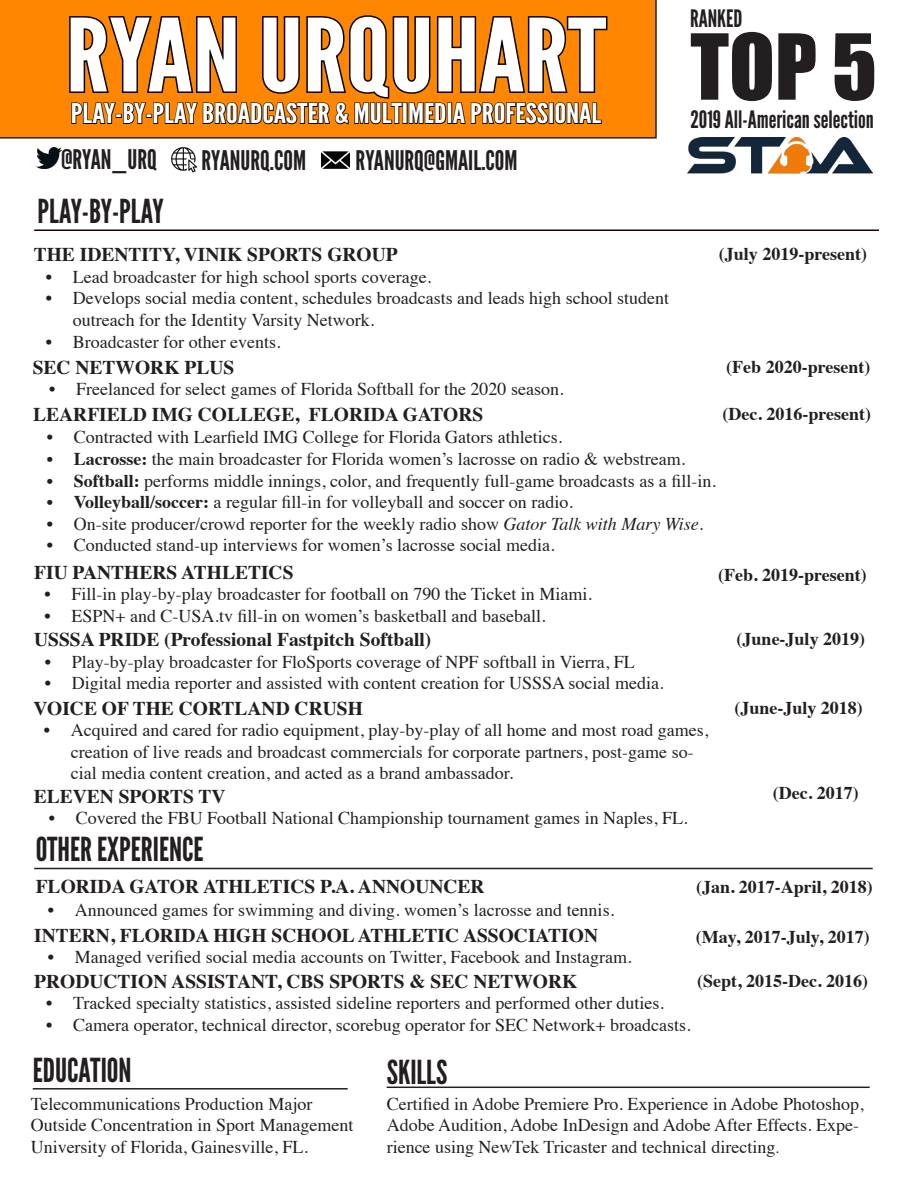
<style>
.page{position:relative;width:918px;height:1188px;background:#fff}
.page>*{position:absolute;margin:0;border:0;box-sizing:border-box;transform-origin:0 0}
.t1{font:100.5px "League Gothic";color:#fff;scale:1.2 1}
.t2{font:84px "Impact";color:#231f20}
.t3{font:33px "League Gothic";color:#231f20}
.t4{font:27.3px "League Gothic";color:#fff;scale:1.21 1}
.t5{font:27px "League Gothic";color:#231f20}
.t6{font:24px "League Gothic";color:#231f20}
.t7{font:700 19.5px "Times";color:#231f20}
.t8{font:18px/21.6px "Times";color:#231f20}
.t9{font:700 18px "Times";color:#231f20}
.s1{font-weight:700}
.s2{font-style:italic}
.s3{font-size:15px}
</style>
<div class="page">
<hr style="left:34px;top:230px;width:845px;height:1px;background:#1b0000">
<hr style="left:34px;top:868px;width:839px;height:1px;background:#231f20">
<hr style="left:33px;top:1088px;width:315px;height:2px;background:#231f20">
<hr style="left:387px;top:1087px;width:483px;height:1px;background:#231f20">
<img style="left:36px;top:148px;width:26px;height:21px">
<img style="left:322px;top:151px;width:27px;height:18px">
<img style="left:171px;top:147px;width:26px;height:26px">
<img style="left:687px;top:137px;width:186px;height:37px">
<div style="left:0;top:0;width:657px;height:139px;background:#ff8600"></div>
<svg style="left:68px;top:14px;width:541px;height:119px;background:#bf6500"></svg>
<p class="t1" style="left:66px;top:-4px;width:452px">RYAN URQUHART</p>
<p class="t4" style="left:71px;top:97px;width:440px">PLAY-BY-PLAY BROADCASTER &amp; MULTIMEDIA PROFESSIONAL</p>
<p class="t5" style="left:61px;top:143px;width:97px">@RYAN_URQ</p>
<p class="t5" style="left:202px;top:144px;width:106px">RYANURQ.COM</p>
<p class="t5" style="left:356px;top:144px;width:163px">RYANURQ@GMAIL.COM</p>
<p class="t3" style="left:38px;top:191px;width:128px">PLAY-BY-PLAY</p>
<p class="t7" style="left:34px;top:236px;width:365px">THE IDENTITY, VINIK SPORTS GROUP</p>
<p class="t8" style="left:46px;top:264px;width:387px">• Lead broadcaster for high school sports coverage.</p>
<p class="t8" style="left:73px;top:286px;width:598px;text-indent:-27px">• Develops social media content, schedules broadcasts and leads high school student outreach for the Identity Varsity Network.</p>
<p class="t8" style="left:46px;top:329px;width:236px">• Broadcaster for other events.</p>
<p class="t7" style="left:33px;top:349px;width:203px">SEC NETWORK PLUS</p>
<p class="t8" style="left:49px;top:377px;width:516px">• Freelanced for select games of Florida Softball for the 2020 season.</p>
<p class="t6" style="left:690px;top:4px;width:54px">RANKED</p>
<p class="t2" style="left:690px;top:2px;width:188px">TOP 5</p>
<p class="t6" style="left:690px;top:105px;width:185px">2019 All-American selection</p>
<p class="t9" style="left:719px;top:237px;width:150px">(July 2019-present)</p>
<p class="t9" style="left:726px;top:349px;width:146px">(Feb 2020-present)</p>
<p class="t7" style="left:33px;top:396px;width:452px">LEARFIELD IMG COLLEGE, FLORIDA GATORS</p>
<p class="t9" style="left:723px;top:397px;width:150px">(Dec. 2016-present)</p>
<p class="t8" style="left:47px;top:425px;width:517px">• Contracted with Learfield IMG College for Florida Gators athletics.</p>
<p class="t8" style="left:47px;top:447px;width:640px"><span class="s1">• Lacrosse:</span> the main broadcaster for Florida women’s lacrosse on radio &amp; webstream.</p>
<p class="t8" style="left:47px;top:468px;width:671px"><span class="s1">• Softball:</span> performs middle innings, color, and frequently full-game broadcasts as a fill-in.</p>
<p class="t8" style="left:47px;top:490px;width:528px"><span class="s1">• Volleyball/soccer:</span> a regular fill-in for volleyball and soccer on radio.</p>
<p class="t8" style="left:47px;top:511px;width:658px">• On-site producer/crowd reporter for the weekly radio show <span class="s2">Gator Talk with Mary Wise</span>.</p>
<p class="t8" style="left:47px;top:533px;width:509px">• Conducted stand-up interviews for women’s lacrosse social media.</p>
<p class="t7" style="left:34px;top:554px;width:261px">FIU PANTHERS ATHLETICS</p>
<p class="t8" style="left:44px;top:582px;width:549px">• Fill-in play-by-play broadcaster for football on 790 the Ticket in Miami.</p>
<p class="t8" style="left:44px;top:603px;width:503px">• ESPN+ and C-USA.tv fill-in on women’s basketball and baseball.</p>
<p class="t7" style="left:34px;top:621px;width:399px">USSSA PRIDE (Professional Fastpitch Softball)</p>
<p class="t8" style="left:45px;top:649px;width:591px">• Play-by-play broadcaster for FloSports coverage of NPF softball in Vierra, FL</p>
<p class="t8" style="left:45px;top:671px;width:620px">• Digital media reporter and assisted with content creation for USSSA social media.</p>
<p class="t7" style="left:33px;top:689px;width:331px">VOICE OF THE CORTLAND CRUSH</p>
<p class="t8" style="left:71px;top:718px;width:639px;text-indent:-27px">• Acquired and cared for radio equipment, play-by-play of all home and most road games, creation of live reads and broadcast commercials for corporate partners, post-game so&shy;cial media content creation, and acted as a brand ambassador.</p>
<p class="t7" style="left:34px;top:778px;width:193px">ELEVEN SPORTS TV</p>
<p class="t8" style="left:49px;top:805px;width:640px">• Covered the FBU Football National Championship tournament games in Naples, FL.</p>
<p class="t3" style="left:36px;top:830px;width:170px">OTHER EXPERIENCE</p>
<p class="t9" style="left:718px;top:557px;width:150px">(Feb. 2019-present)</p>
<p class="t9" style="left:737px;top:622px;width:130px">(June-July 2019)</p>
<p class="t9" style="left:734px;top:690px;width:130px">(June-July 2018)</p>
<p class="t9" style="left:773px;top:776px;width:87px">(Dec. 2017)</p>
<p class="t7" style="left:36px;top:868px;width:450px">FLORIDA GATOR ATHLETICS P.A. ANNOUNCER</p>
<p class="t8" style="left:48px;top:897px;width:568px">• Announced games for swimming and diving. women’s lacrosse and tennis.</p>
<p class="t7" style="left:34px;top:917px;width:565px">INTERN, FLORIDA HIGH SCHOOL ATHLETIC ASSOCIATION</p>
<p class="t8" style="left:48px;top:945px;width:586px">• Managed verified social media accounts on Twitter, Facebook and Instagram.</p>
<p class="t9" style="left:696px;top:870px;width:178px">(Jan. 2017-April, 2018)</p>
<p class="t9" style="left:696px;top:920px;width:176px">(May, 2017-July, 2017)</p>
<p class="t9" style="left:697px;top:963px;width:172px">(Sept, 2015-Dec. 2016)</p>
<p class="t7" style="left:34px;top:963px;width:545px">PRODUCTION ASSISTANT, CBS SPORTS &amp; SEC NETWORK</p>
<p class="t8" style="left:46px;top:991px;width:619px">• Tracked specialty statistics, assisted sideline reporters and performed other duties.</p>
<p class="t8" style="left:46px;top:1012px;width:646px">• Camera operator, technical director, scorebug operator for SEC Network+ broadcasts.</p>
<p class="t3" style="left:33px;top:1051px;width:100px">EDUCATION</p>
<p class="t8" style="left:31px;top:1091px;width:283px">Telecommunications Production Major</p>
<p class="t8" style="left:31px;top:1113px;width:324px">Outside Concentration in Sport Management</p>
<p class="t8" style="left:31px;top:1135px;width:279px">University of Florida, Gainesville, FL.</p>
<p class="t3" style="left:387px;top:1052px;width:62px">SKILLS</p>
<p class="t8" style="left:387px;top:1091px;width:478px">Certified in Adobe Premiere Pro. Experience in Adobe Photoshop,<br>Adobe Audition, Adobe InDesign and Adobe After Effects. Expe&shy;rience using NewTek Tricaster and technical directing<span class="s3">.</span></p>
</div>
